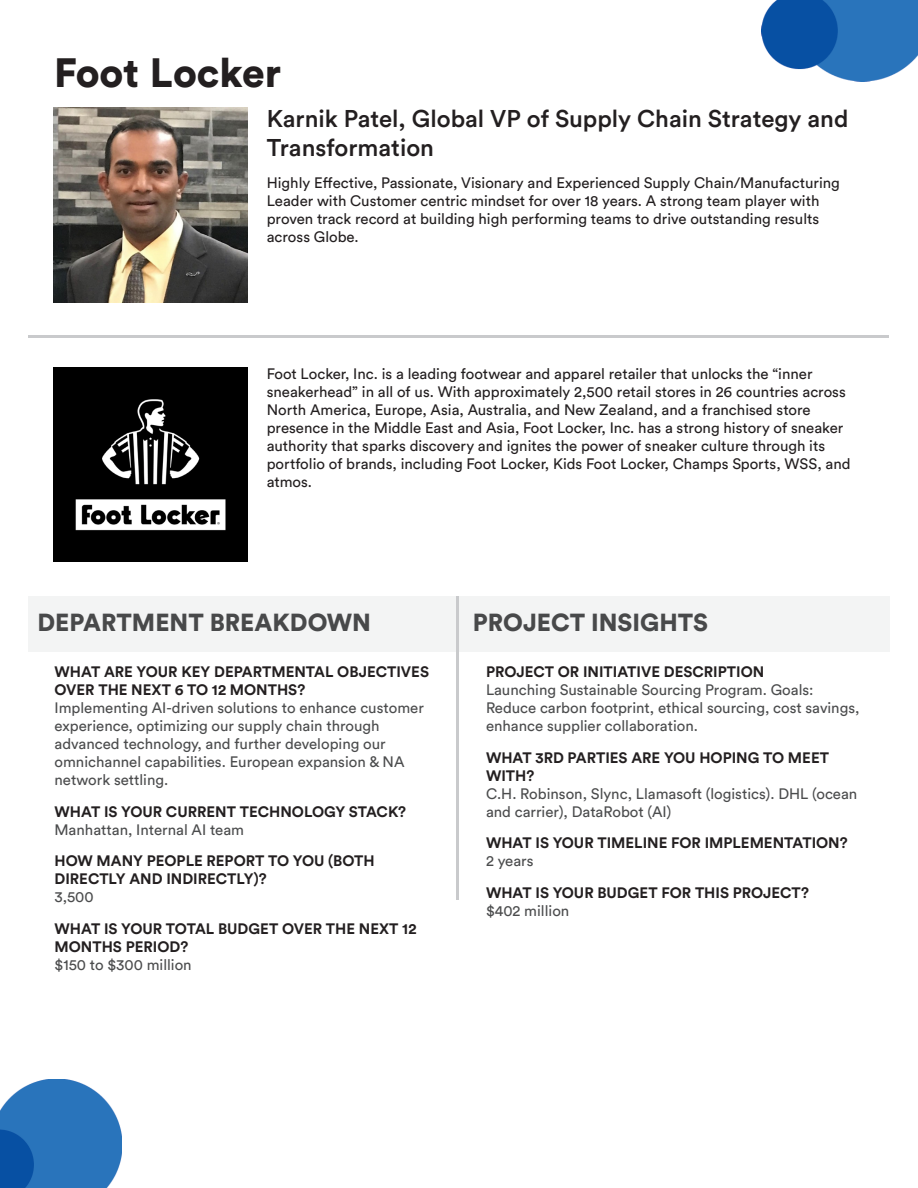
<style>
.page{position:relative;width:918px;height:1188px;background:#fff}
.page>*{position:absolute;margin:0;border:0;box-sizing:border-box;transform-origin:0 0}
.t1{font:900 40.5px "Circular Std";color:#231f20}
.t2{font:900 24.45px "Circular Std";color:#48494a}
.t3{font:500 24px/28.8px "Circular Std";color:#231f20}
.t4{font:15px/18px "Circular Std";color:#231f20}
.t5{font:15px/18px "Circular Std";color:#4b4c4d}
.t6{font:700 15px/18px "Circular Std";color:#231f20}
.s1{font-weight:700;color:#231f20}
.s2{font-weight:400;color:#4b4c4d}
</style>
<div class="page">
<hr style="left:29px;top:335px;width:860px;height:3px;background:#c9cacc">
<img style="left:762px;top:0;width:156px;height:81px">
<div style="left:29px;top:596px;width:430px;height:56px;background:#f3f4f4"></div>
<hr style="left:457px;top:596px;width:2px;height:56px;background:#c9cacc">
<div style="left:459px;top:596px;width:430px;height:56px;background:#f3f4f4"></div>
<hr style="left:457px;top:652px;width:2px;height:248px;background:#c9cacc">
<img style="left:0;top:1079px;width:122px;height:109px">
<img style="left:53px;top:108px;width:195px;height:194px">
<img style="left:53px;top:367px;width:195px;height:195px">
<p class="t1" style="left:54px;top:46px;width:229px">Foot Locker</p>
<p class="t3" style="left:267px;top:104px;width:583px">Karnik Patel, Global VP of Supply Chain Strategy and<br>Transformation</p>
<p class="t4" style="left:267px;top:173px;width:575px">Highly Effective, Passionate, Visionary and Experienced Supply Chain/Manufacturing Leader with Customer centric mindset for over 18 years. A strong team player with proven track record at building high performing teams to drive outstanding results across Globe.</p>
<p class="t4" style="left:267px;top:365px;width:585px">Foot Locker, Inc. is a leading footwear and apparel retailer that unlocks the “inner sneakerhead” in all of us. With approximately 2,500 retail stores in 26 countries across North America, Europe, Asia, Australia, and New Zealand, and a franchised store presence in the Middle East and Asia, Foot Locker, Inc. has a strong history of sneaker authority that sparks discovery and ignites the power of sneaker culture through its portfolio of brands, including Foot Locker, Kids Foot Locker, Champs Sports, WSS, and atmos.</p>
<p class="t2" style="left:38px;top:606px;width:335px">DEPARTMENT BREAKDOWN</p>
<p class="t2" style="left:473px;top:606px;width:237px">PROJECT INSIGHTS</p>
<p class="t5" style="left:55px;top:663px;width:376px"><span class="s1">WHAT ARE YOUR KEY DEPARTMENTAL OBJECTIVES OVER THE NEXT 6 TO 12 MONTHS?<br></span>Implementing AI-driven solutions to enhance customer experience, optimizing our supply chain through advanced technology, and further developing our omnichannel capabilities. European expansion &amp; NA network settling.</p>
<p class="t6" style="left:55px;top:802px;width:353px">WHAT IS YOUR CURRENT TECHNOLOGY STACK?<br><span class="s2">Manhattan, Internal AI team</span></p>
<p class="t6" style="left:55px;top:852px;width:322px">HOW MANY PEOPLE REPORT TO YOU (BOTH<br>DIRECTLY AND INDIRECTLY)?<br><span class="s2">3,500</span></p>
<p class="t6" style="left:55px;top:919px;width:363px">WHAT IS YOUR TOTAL BUDGET OVER THE NEXT 12<br>MONTHS PERIOD?<br><span class="s2">$150 to $300 million</span></p>
<p class="t5" style="left:486px;top:663px;width:375px"><span class="s1">PROJECT OR INITIATIVE DESCRIPTION<br></span>Launching Sustainable Sourcing Program. Goals:<br>Reduce carbon footprint, ethical sourcing, cost savings, enhance supplier collaboration.</p>
<p class="t5" style="left:486px;top:748px;width:373px"><span class="s1">WHAT 3RD PARTIES ARE YOU HOPING TO MEET<br>WITH?<br></span>C.H. Robinson, Slync, Llamasoft (logistics). DHL (ocean and carrier), DataRobot (AI)</p>
<p class="t6" style="left:486px;top:834px;width:363px">WHAT IS YOUR TIMELINE FOR IMPLEMENTATION?<br><span class="s2">2 years</span></p>
<p class="t6" style="left:486px;top:883px;width:325px">WHAT IS YOUR BUDGET FOR THIS PROJECT? <span class="s2">$402 million</span></p>
</div>
